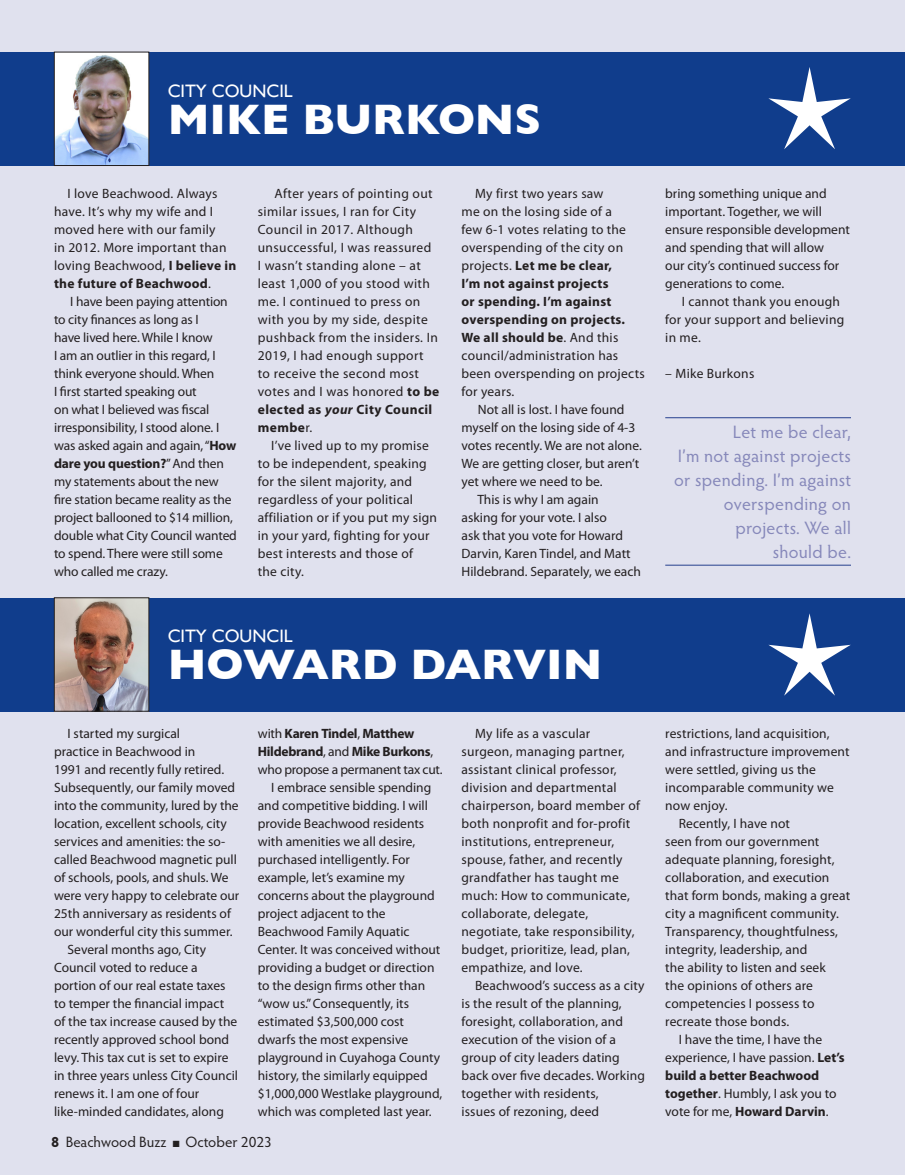
<style>
.page{position:relative;width:905px;height:1175px;background:#fff}
.page>*{position:absolute;margin:0;border:0;box-sizing:border-box;transform-origin:0 0}
.Main_Header{font:700 43.5px "Gill Sans";color:#fff}
.Callout{font:18px/24px "Hypatia Sans Pro";letter-spacing:.02em;color:#8688ba;text-align:right}
.Main_Header-2{font:18px "Gill Sans";color:#fff}
.t1{font:15px "Hypatia Sans Pro";color:#231f20}
.Text_Indent{font:13.5px/18px "Myriad Pro";color:#231f20}
.Text_Indent-2{font:13.5px/18px "Myriad Pro";letter-spacing:.02em;color:#231f20}
.Text_Indent-3{font:13.5px/18px "Myriad Pro";letter-spacing:.03em;color:#231f20}
.Text_Indent-4{font:700 13.5px/18px "Myriad Pro";letter-spacing:-.02em;color:#231f20}
.Text_No_Indent{font:13.5px "Myriad Pro";letter-spacing:.02em;color:#231f20}
.s1{font-weight:700}
.s2{font-weight:700;font-style:italic}
.s3{font-weight:400}
</style>
<div class="page">
<div style="left:0;top:0;width:904px;height:1174px;background:#e0e1ee"></div>
<div style="left:0;top:52px;width:904px;height:114px;background:#103d8c"></div>
<div style="left:0;top:597px;width:904px;height:114px;background:#103d8c"></div>
<img style="left:56px;top:599px;width:91px;height:110px">
<div style="left:54px;top:597px;width:95px;height:114px;border:1px solid #231f20"></div>
<img style="left:56px;top:54px;width:91px;height:110px">
<div style="left:54px;top:52px;width:95px;height:114px;border:1px solid #231f20"></div>
<hr style="left:665px;top:417px;width:186px;height:1px;background:#253f8e">
<hr style="left:665px;top:565px;width:186px;height:1px;background:#253f8e">
<svg style="left:768px;top:67px;width:82px;height:82px"></svg>
<svg style="left:768px;top:613px;width:82px;height:82px"></svg>
<p class="Main_Header-2" style="left:168px;top:80px;width:127px">CITY COUNCIL</p>
<p class="Main_Header" style="left:168px;top:85px;width:375px">MIKE BURKONS</p>
<p class="Text_Indent-2" style="left:54px;top:185px;width:184px;text-indent:14px">I love Beachwood. Always have. It’s why my wife and I moved here with our family<br>in 2012. More important than loving Beachwood, <span class="s1">I believe in the future of Beachwood</span>.</p>
<p class="Text_Indent" style="left:54px;top:293px;width:184px;text-indent:16px">I have been paying attention to city finances as long as I<br>have lived here. While I know<br>I am an outlier in this regard, I think everyone should. When<br>I first started speaking out<br>on what I believed was fiscal irresponsibility, I stood alone. I was asked again and again, “<span class="s1">How dare you question?</span>” And then my statements about the new fire station became reality as the project ballooned to $14 million, double what City Council wanted to spend. There were still some who called me crazy.</p>
<p class="Text_Indent-3" style="left:258px;top:185px;width:183px;text-indent:17px">After years of pointing out similar issues, I ran for City<br>Council in 2017. Although unsuccessful, I was reassured<br>I wasn’t standing alone – at least 1,000 of you stood with me. I continued to press on with you by my side, despite pushback from the insiders. In<br>2019, I had enough support<br>to receive the second most votes and I was honored <span class="s1">to be elected as</span> <span class="s2">your</span> <span class="s1">City Council membe</span>r.</p>
<p class="Text_Indent-2" style="left:258px;top:437px;width:181px;text-indent:14px">I’ve lived up to my promise to be independent, speaking for the silent majority, and regardless of your political affiliation or if you put my sign in your yard, fighting for your best interests and those of<br>the city.</p>
<p class="Text_Indent-2" style="left:461px;top:185px;width:185px;text-indent:14px">My first two years saw<br>me on the losing side of a<br>few 6-1 votes relating to the overspending of the city on projects. <span class="s1">Let me be clear,<br>I’m not against projects<br>or spending. I’m against overspending on projects.<br>We all should be</span>. And this council/administration has been overspending on projects for years.</p>
<p class="Text_Indent" style="left:461px;top:401px;width:182px;text-indent:16px">Not all is lost. I have found myself on the losing side of 4-3 votes recently. We are not alone.<br>We are getting closer, but aren’t yet where we need to be.</p>
<p class="Text_Indent" style="left:461px;top:491px;width:181px;text-indent:16px">This is why I am again<br>asking for your vote. I also<br>ask that you vote for Howard<br>Darvin, Karen Tindel, and Matt<br>Hildebrand. Separately, we each</p>
<p class="Main_Header-2" style="left:168px;top:625px;width:127px">CITY COUNCIL</p>
<p class="Main_Header" style="left:168px;top:630px;width:436px">HOWARD DARVIN</p>
<p class="Text_Indent" style="left:54px;top:725px;width:187px;text-indent:14px">I started my surgical<br>practice in Beachwood in<br>1991 and recently fully retired.<br>Subsequently, our family moved into the community, lured by the location, excellent schools, city services and amenities: the so&shy;called Beachwood magnetic pull of schools, pools, and shuls. We were very happy to celebrate our<br>25th anniversary as residents of our wonderful city this summer.</p>
<p class="Text_Indent" style="left:54px;top:941px;width:185px;text-indent:14px">Several months ago, City<br>Council voted to reduce a portion of our real estate taxes to temper the financial impact of the tax increase caused by the recently approved school bond levy. This tax cut is set to expire in three years unless City Council renews it. I am one of four like-minded candidates, along</p>
<p class="Text_Indent-4" style="left:258px;top:725px;width:186px"><span class="s3">with</span> Karen Tindel<span class="s3">,</span> Matthew<br>Hildebrand<span class="s3">, and</span> Mike Burkons<span class="s3">, who propose a permanent tax cut.</span></p>
<p class="Text_Indent" style="left:258px;top:779px;width:186px;text-indent:14px">I embrace sensible spending and competitive bidding. I will provide Beachwood residents with amenities we all desire, purchased intelligently. For example, let’s examine my concerns about the playground project adjacent to the<br>Beachwood Family Aquatic<br>Center. It was conceived without providing a budget or direction to the design firms other than “wow us.” Consequently, its estimated $3,500,000 cost dwarfs the most expensive playground in Cuyahoga County history, the similarly equipped $1,000,000 Westlake playground, which was completed last year.</p>
<p class="t1" style="left:51px;top:1131px;width:222px"><span class="s1">8</span> Beachwood Buzz ■ October 2023</p>
<p class="Text_Indent-2" style="left:461px;top:725px;width:180px;text-indent:14px">My life as a vascular surgeon, managing partner, assistant clinical professor, division and departmental chairperson, board member of both nonprofit and for-profit institutions, entrepreneur, spouse, father, and recently grandfather has taught me much: How to communicate, collaborate, delegate, negotiate, take responsibility, budget, prioritize, lead, plan, empathize, and love.</p>
<p class="Text_Indent" style="left:461px;top:977px;width:185px;text-indent:14px">Beachwood’s success as a city is the result of the planning, foresight, collaboration, and execution of the vision of a group of city leaders dating back over five decades. Working together with residents,<br>issues of rezoning, deed</p>
<p class="Text_Indent" style="left:665px;top:185px;width:186px">bring something unique and important. Together, we will ensure responsible development and spending that will allow<br>our city’s continued success for generations to come.</p>
<p class="Text_Indent-2" style="left:665px;top:293px;width:180px;text-indent:17px">I cannot thank you enough for your support and believing in me.</p>
<p class="Text_No_Indent" style="left:665px;top:366px;width:91px">– Mike Burkons</p>
<p class="Callout" style="left:674px;top:419px;width:178px">Let me be clear,<br>I’m not against projects or spending. I’m against overspending on projects. We all<br>should be.</p>
<p class="Text_Indent" style="left:665px;top:725px;width:186px">restrictions, land acquisition, and infrastructure improvement were settled, giving us the incomparable community we now enjoy.</p>
<p class="Text_Indent" style="left:665px;top:815px;width:186px;text-indent:14px">Recently, I have not<br>seen from our government adequate planning, foresight, collaboration, and execution that form bonds, making a great city a magnificent community.<br>Transparency, thoughtfulness, integrity, leadership, and<br>the ability to listen and seek<br>the opinions of others are competencies I possess to recreate those bonds.</p>
<p class="Text_Indent" style="left:665px;top:1031px;width:181px;text-indent:14px">I have the time, I have the experience, I have passion. <span class="s1">Let’s build a better Beachwood together</span>. Humbly, I ask you to vote for me, <span class="s1">Howard Darvin</span>.</p>
</div>
